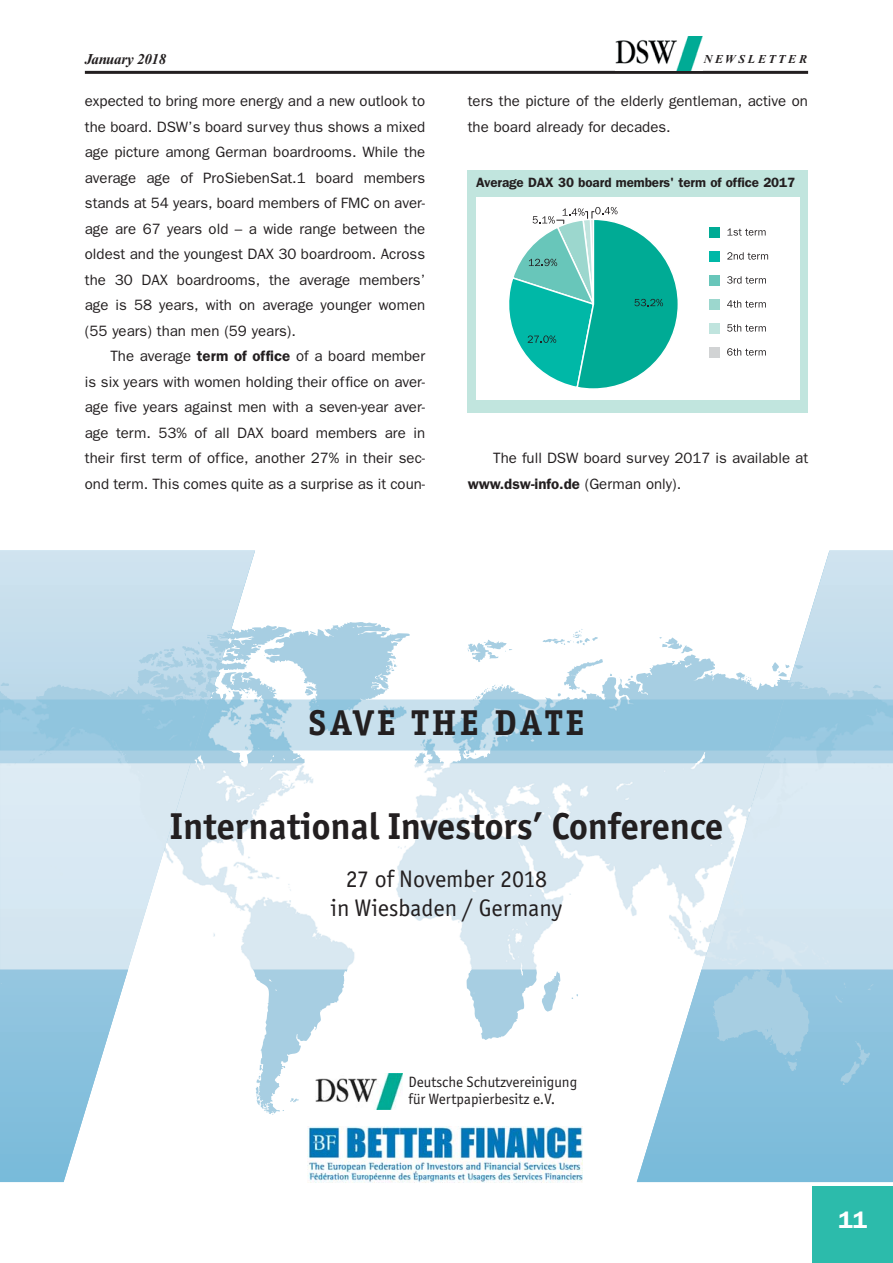
<style>
.page{position:relative;width:893px;height:1263px;background:#fff}
.page>*{position:absolute;margin:0;border:0;box-sizing:border-box;transform-origin:0 0}
.t1{font:700 37.5px "Officina San Itc T";color:#231f20}
.t2{font:700 36px "Officina Ser Itc T";letter-spacing:.105em;color:#231f20}
.t3{font:24px/28.8px "Officina San Itc T";color:#231f20;text-align:center}
.t4{font:600 24px "Franklin Gothic";color:#fff}
.t5{font:15px/25.5px "Franklin Gothic";color:#231f20;text-align:justify}
.t6{font:15px/17.2px "Officina San Itc T";color:#231f20}
.t7{font:italic 700 15px "Times New Roman";letter-spacing:-.02em;color:#231f20}
.t8{font:600 13.5px "Franklin Gothic";letter-spacing:-.005em;color:#231f20}
.t9{font:italic 700 12px "Times New Roman";color:#231f20}
.s1{font-weight:600}
</style>
<div class="page">
<hr style="left:85px;top:71px;width:723px;height:3px;background:#231f20">
<div style="left:812px;top:1186px;width:80px;height:77px;background:#2cbbab"></div>
<img style="left:615px;top:37px;width:87px;height:33px">
<div style="left:468px;top:170px;width:340px;height:242px;background:#c1e5de"></div>
<div style="left:476px;top:197px;width:323px;height:203px;background:#fff"></div>
<svg style="left:727px;top:228px;width:38px;height:8px"></svg>
<svg style="left:727px;top:252px;width:41px;height:8px"></svg>
<svg style="left:727px;top:276px;width:39px;height:8px"></svg>
<svg style="left:727px;top:300px;width:38px;height:8px"></svg>
<svg style="left:727px;top:324px;width:38px;height:8px"></svg>
<svg style="left:727px;top:348px;width:38px;height:8px"></svg>
<div style="left:709px;top:227px;width:10px;height:11px;background:#00ab95"></div>
<div style="left:709px;top:251px;width:10px;height:11px;background:#00b8a7"></div>
<div style="left:709px;top:275px;width:10px;height:11px;background:#68c6ba"></div>
<div style="left:709px;top:299px;width:10px;height:11px;background:#9cd7ce"></div>
<div style="left:709px;top:323px;width:10px;height:11px;background:#c0e4de"></div>
<div style="left:709px;top:347px;width:10px;height:11px;background:#d1d3d4"></div>
<svg style="left:509px;top:207px;width:169px;height:182px"></svg>
<svg style="left:0;top:551px;width:255px;height:631px"></svg>
<svg style="left:636px;top:551px;width:256px;height:631px"></svg>
<svg style="left:0;top:982px;width:892px;height:149px"></svg>
<svg style="left:51px;top:970px;width:304px;height:145px"></svg>
<svg style="left:0;top:670px;width:137px;height:93px;fill:#bcd8e9"></svg>
<svg style="left:396px;top:970px;width:496px;height:102px"></svg>
<svg style="left:636px;top:637px;width:256px;height:126px"></svg>
<svg style="left:603px;top:674px;width:133px;height:89px;fill:#a7cee2"></svg>
<svg style="left:137px;top:622px;width:466px;height:141px"></svg>
<div style="left:0;top:763px;width:128px;height:207px;background:#d8e8f3"></div>
<div style="left:764px;top:763px;width:128px;height:207px;background:#d8e8f3"></div>
<img style="left:128px;top:763px;width:636px;height:207px">
<div style="left:305px;top:1073px;width:99px;height:44px;background:#fff"></div>
<img style="left:315px;top:1073px;width:87px;height:36px">
<img style="left:0;top:700px;width:194px;height:51px">
<img style="left:784px;top:700px;width:108px;height:51px">
<img style="left:194px;top:700px;width:590px;height:51px">
<img style="left:307px;top:1126px;width:275px;height:56px">
<p class="t7" style="left:85px;top:54px;width:83px">January 2018</p>
<p class="t9" style="left:703px;top:55px;width:105px">N E W S L E T T E R</p>
<p class="t5" style="left:85px;top:90px;width:342px">expected to bring more energy and a new outlook to the board. DSW’s board survey thus shows a mixed age picture among German boardrooms. While the average age of ProSiebenSat.1 board members stands at 54 years, board members of FMC on aver&shy;age are 67 years old – a wide range between the oldest and the youngest DAX 30 boardroom. Across the 30 DAX boardrooms, the average members’ age is 58 years, with on average younger women (55 years) than men (59 years).</p>
<p class="t5" style="left:85px;top:345px;width:342px;text-indent:26px">The average <span class="s1">term of office</span> of a board member is six years with women holding their office on aver&shy;age five years against men with a seven-year aver&shy;age term. 53% of all DAX board members are in their first term of office, another 27% in their sec&shy;ond term. This comes quite as a surprise as it coun-</p>
<p class="t5" style="left:468px;top:90px;width:342px">ters the picture of the elderly gentleman, active on the board already for decades.</p>
<p class="t8" style="left:476px;top:177px;width:320px">Average DAX 30 board members' term of office 2017</p>
<p class="t5" style="left:468px;top:447px;width:342px;text-indent:26px">The full DSW board survey 2017 is available at <span class="s1">www.dsw-info.de</span> (German only).</p>
<h2 class="t2" style="left:308px;top:709px;width:278px">SAVE THE DATE</h2>
<h1 class="t1" style="left:170px;top:812px;width:555px">International Investors’ Conference</h1>
<h3 class="t3" style="left:331px;top:867px;width:233px">27 of November 2018<br>in Wiesbaden / Germany</h3>
<p class="t6" style="left:408px;top:1074px;width:170px">Deutsche Schutzvereinigung für Wertpapierbesitz e.V.</p>
<h3 class="t4" style="left:838px;top:1212px;width:30px">11</h3>
</div>
